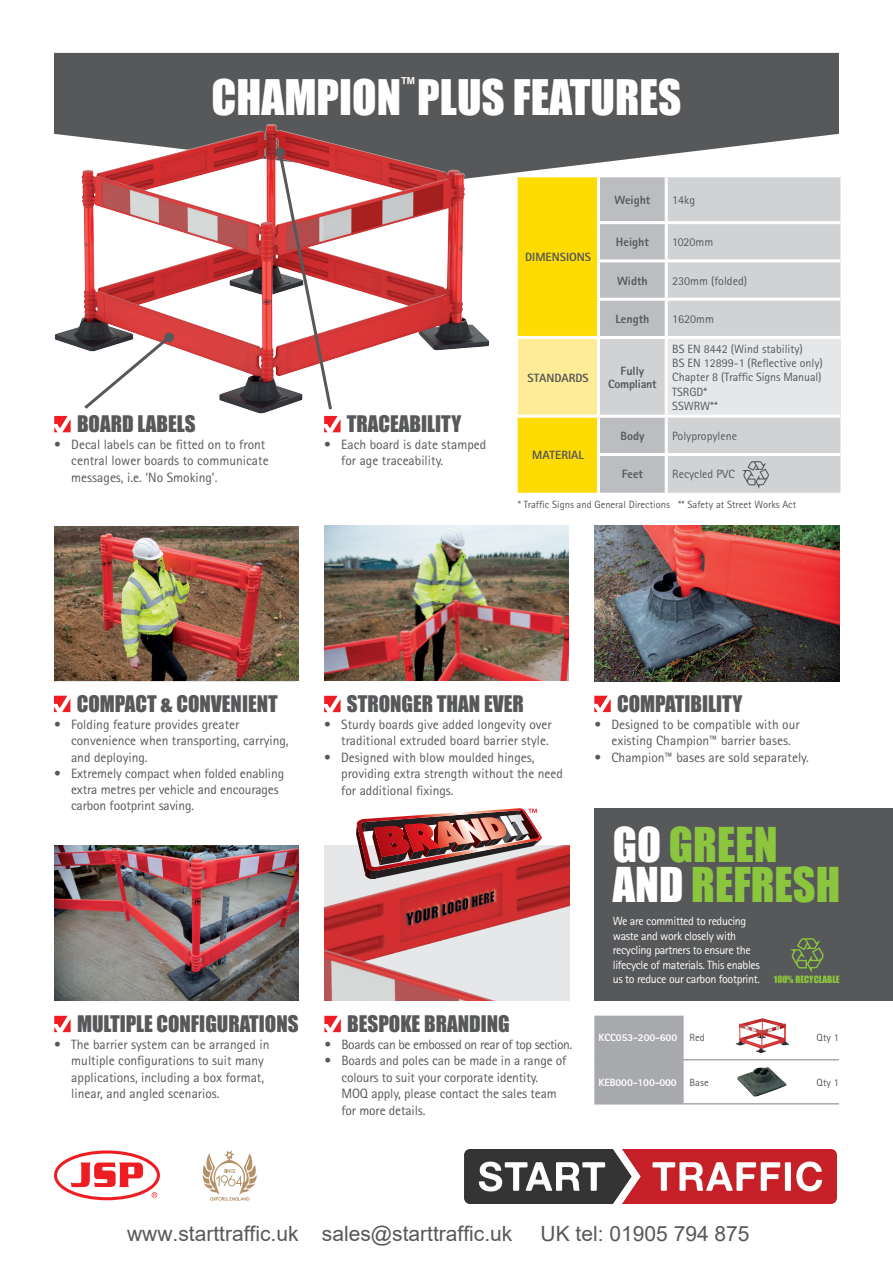
<style>
.page{position:relative;width:893px;height:1263px;background:#fff}
.page>*{position:absolute;margin:0;border:0;box-sizing:border-box;transform-origin:0 0}
.t1{font:45px "Impact";color:#fff}
.t2{font:44.1px/40.5px "Impact";color:#8bc63e}
.t3{font:21px "Impact";color:#57585a}
.t4{font:21px "Arial";color:#57585a}
.t5{font:17.55px "Impact";color:#fff}
.t6{font:13.5px/16.5px "Agfa Rotis Sans Serif";color:#57585a}
.t7{font:13.5px "Agfa Rotis Sans Serif";letter-spacing:-.03em;color:#57585a}
.t8{font:12px/14.4px "Agfa Rotis Sans Serif";letter-spacing:-.03em;color:#fff}
.t9{font:12px/14.4px "Agfa Rotis Sans Serif";color:#57585a}
.t10{font:800 12px "Agfa Rotis Sans Serif";color:#57585a}
.t11{font:800 12px/13.5px "Agfa Rotis Sans Serif";letter-spacing:-.02em;color:#57585a;text-align:center}
.t12{font:10.5px "Agfa Rotis Sans Serif";color:#57585a}
.t13{font:800 10.5px "Agfa Rotis Sans Serif";letter-spacing:-.01em;color:#fff}
.s1{color:#fff}
.s2{font-family:"Impact";font-size:9.3px;color:#8bc63e}
.s3{font-weight:400;color:#57585a}
</style>
<div class="page">
<svg style="left:54px;top:53px;width:785px;height:128px;background:#67686a"></svg>
<svg style="left:324px;top:696px;width:17px;height:16px"></svg>
<svg style="left:54px;top:696px;width:16px;height:16px"></svg>
<img style="left:54px;top:526px;width:245px;height:155px">
<img style="left:594px;top:526px;width:246px;height:155px">
<img style="left:324px;top:525px;width:245px;height:156px">
<img style="left:54px;top:845px;width:245px;height:156px">
<svg style="left:54px;top:1016px;width:17px;height:16px"></svg>
<svg style="left:54px;top:1150px;width:106px;height:50px"></svg>
<svg style="left:203px;top:1150px;width:54px;height:51px"></svg>
<svg style="left:324px;top:1016px;width:17px;height:16px"></svg>
<img style="left:324px;top:845px;width:246px;height:156px">
<img style="left:356px;top:808px;width:186px;height:71px">
<svg style="left:594px;top:696px;width:17px;height:16px"></svg>
<div style="left:518px;top:177px;width:79px;height:316px;background:#ffdc01"></div>
<svg style="left:600px;top:177px;width:240px;height:316px;background:#cccdcf"></svg>
<div style="left:518px;top:337px;width:80px;height:79px;background:#ffec96"></div>
<div style="left:666px;top:337px;width:174px;height:79px;background:#e6e7e9"></div>
<hr style="left:597px;top:177px;width:3px;height:44px;background:#fff">
<hr style="left:665px;top:177px;width:3px;height:44px;background:#fff">
<hr style="left:597px;top:221px;width:69px;height:3px;background:#fff">
<hr style="left:666px;top:221px;width:174px;height:3px;background:#fff">
<hr style="left:665px;top:224px;width:3px;height:35px;background:#fff">
<hr style="left:597px;top:259px;width:69px;height:3px;background:#fff">
<hr style="left:666px;top:259px;width:174px;height:3px;background:#fff">
<hr style="left:665px;top:262px;width:3px;height:36px;background:#fff">
<hr style="left:665px;top:301px;width:3px;height:35px;background:#fff">
<hr style="left:597px;top:298px;width:69px;height:3px;background:#fff">
<hr style="left:666px;top:298px;width:174px;height:3px;background:#fff">
<hr style="left:518px;top:336px;width:80px;height:3px;background:#fff">
<hr style="left:598px;top:336px;width:68px;height:3px;background:#fff">
<hr style="left:597px;top:339px;width:3px;height:76px;background:#fff">
<hr style="left:666px;top:336px;width:174px;height:3px;background:#fff">
<hr style="left:665px;top:339px;width:3px;height:76px;background:#fff">
<hr style="left:518px;top:415px;width:80px;height:3px;background:#fff">
<hr style="left:598px;top:415px;width:68px;height:3px;background:#fff">
<hr style="left:666px;top:415px;width:174px;height:3px;background:#fff">
<hr style="left:665px;top:418px;width:3px;height:35px;background:#fff">
<hr style="left:597px;top:453px;width:69px;height:3px;background:#fff">
<hr style="left:666px;top:453px;width:174px;height:3px;background:#fff">
<hr style="left:665px;top:456px;width:3px;height:37px;background:#fff">
<hr style="left:518px;top:174px;width:80px;height:3px;background:#fff">
<hr style="left:598px;top:174px;width:68px;height:3px;background:#fff">
<hr style="left:666px;top:174px;width:174px;height:3px;background:#fff">
<div style="left:594px;top:1016px;width:90px;height:87px;background:#a8a9ad"></div>
<hr style="left:684px;top:1059px;width:130px;height:1px;background:#a8a9ad">
<svg style="left:814px;top:1059px;width:25px;height:1px"></svg>
<hr style="left:684px;top:1103px;width:130px;height:1px;background:#a8a9ad">
<svg style="left:814px;top:1103px;width:25px;height:1px"></svg>
<hr style="left:594px;top:1059px;width:90px;height:1px;background:#a8a9ad">
<hr style="left:594px;top:1103px;width:90px;height:1px;background:#a8a9ad">
<img style="left:735px;top:1018px;width:55px;height:36px">
<div style="left:594px;top:808px;width:299px;height:193px;background:#57585a"></div>
<svg style="left:790px;top:938px;width:33px;height:35px"></svg>
<img style="left:54px;top:117px;width:458px;height:299px">
<img style="left:737px;top:1067px;width:50px;height:29px">
<svg style="left:742px;top:461px;width:27px;height:28px"></svg>
<svg style="left:276px;top:147px;width:65px;height:285px"></svg>
<div style="left:275px;top:147px;width:10px;height:10px;background:#57585a;border-radius:50%"></div>
<svg style="left:54px;top:416px;width:17px;height:16px"></svg>
<svg style="left:81px;top:332px;width:94px;height:80px"></svg>
<img style="left:465px;top:1150px;width:371px;height:53px">
<p class="t5" style="left:401px;top:71px;width:15px">™</p>
<h1 class="t1" style="left:212px;top:62px;width:471px">CHAMPION PLUS FEATURES</h1>
<p class="t10" style="left:525px;top:250px;width:68px">DIMENSIONS</p>
<p class="t10" style="left:614px;top:192px;width:37px">Weight</p>
<p class="t9" style="left:672px;top:192px;width:24px">14kg</p>
<p class="t10" style="left:616px;top:235px;width:34px">Height</p>
<p class="t9" style="left:672px;top:235px;width:43px">1020mm</p>
<p class="t10" style="left:617px;top:273px;width:32px">Width</p>
<p class="t9" style="left:672px;top:273px;width:76px">230mm (folded)</p>
<p class="t10" style="left:615px;top:311px;width:36px">Length</p>
<p class="t9" style="left:672px;top:312px;width:43px">1620mm</p>
<h3 class="t3" style="left:77px;top:408px;width:120px">BOARD LABELS</h3>
<p class="t6" style="left:71px;top:436px;width:199px;text-indent:-17px">• Decal labels can be fitted on to front central lower boards to communicate messages, i.e. ‘No Smoking’.</p>
<h3 class="t3" style="left:347px;top:408px;width:116px">TRACEABILITY</h3>
<p class="t6" style="left:341px;top:436px;width:147px;text-indent:-17px">• Each board is date stamped for age traceability.</p>
<p class="t10" style="left:527px;top:370px;width:63px">STANDARDS</p>
<p class="t11" style="left:608px;top:364px;width:50px">Fully<br>Compliant</p>
<p class="t9" style="left:672px;top:341px;width:152px">BS EN 8442 (Wind stability)<br>BS EN 12899-1 (Reflective only)<br>Chapter 8 (Traffic Signs Manual)<br>TSRGD*<br>SSWRW**</p>
<p class="t10" style="left:532px;top:447px;width:53px">MATERIAL</p>
<p class="t10" style="left:620px;top:428px;width:25px">Body</p>
<p class="t9" style="left:672px;top:429px;width:66px">Polypropylene</p>
<p class="t10" style="left:622px;top:467px;width:23px">Feet</p>
<p class="t9" style="left:672px;top:467px;width:64px">Recycled PVC</p>
<p class="t12" style="left:518px;top:498px;width:280px">* Traffic Signs and General Directions ** Safety at Street Works Act</p>
<h3 class="t3" style="left:77px;top:688px;width:203px">COMPACT &amp; CONVENIENT</h3>
<p class="t6" style="left:71px;top:716px;width:219px;text-indent:-17px">• Folding feature provides greater convenience when transporting, carrying, and deploying.</p>
<p class="t6" style="left:71px;top:765px;width:215px;text-indent:-17px">• Extremely compact when folded enabling extra metres per vehicle and encourages carbon footprint saving.</p>
<h3 class="t3" style="left:77px;top:1008px;width:223px">MULTIPLE CONFIGURATIONS</h3>
<p class="t6" style="left:71px;top:1036px;width:200px;text-indent:-17px">• The barrier system can be arranged in multiple configurations to suit many applications, including a box format, linear, and angled scenarios.</p>
<h3 class="t3" style="left:347px;top:688px;width:178px">STRONGER THAN EVER</h3>
<p class="t6" style="left:324px;top:716px;width:229px;text-align:right">• Sturdy boards give added longevity over traditional extruded board barrier style.</p>
<p class="t6" style="left:341px;top:749px;width:223px;text-indent:-17px">• Designed with blow moulded hinges, providing extra strength without the need for additional fixings.</p>
<h3 class="t3" style="left:347px;top:1008px;width:164px">BESPOKE BRANDING</h3>
<p class="t7" style="left:324px;top:1036px;width:249px">• Boards can be embossed on rear of top section.</p>
<p class="t6" style="left:341px;top:1052px;width:227px;text-indent:-17px">• Boards and poles can be made in a range of colours to suit your corporate identity.<br>MOQ apply, please contact the sales team for more details.</p>
<h3 class="t3" style="left:617px;top:688px;width:127px">COMPATIBILITY</h3>
<p class="t6" style="left:594px;top:716px;width:207px;text-align:center">• Designed to be compatible with our existing Champion™ barrier bases.</p>
<p class="t6" style="left:594px;top:749px;width:216px">• Champion™ bases are sold separately.</p>
<h2 class="t2" style="left:613px;top:823px;width:229px"><span class="s1">GO</span> GREEN<br><span class="s1">AND</span> REFRESH</h2>
<p class="t8" style="left:613px;top:914px;width:228px">We are committed to reducing<br>waste and work closely with<br>recycling partners to ensure the<br>lifecycle of materials. This enables<br>us to reduce our carbon footprint. <span class="s2">100% RECYCLABLE</span></p>
<p class="t13" style="left:599px;top:1031px;width:108px">KCC053-200-600 <span class="s3">Red</span></p>
<p class="t12" style="left:817px;top:1031px;width:24px">Qty 1</p>
<p class="t13" style="left:599px;top:1076px;width:112px">KEB000-100-000 <span class="s3">Base</span></p>
<p class="t12" style="left:817px;top:1076px;width:24px">Qty 1</p>
<h3 class="t4" style="left:127px;top:1219px;width:387px">www.starttraffic.uk sales@starttraffic.uk</h3>
<h3 class="t4" style="left:541px;top:1219px;width:210px">UK tel: 01905 794 875</h3>
</div>
